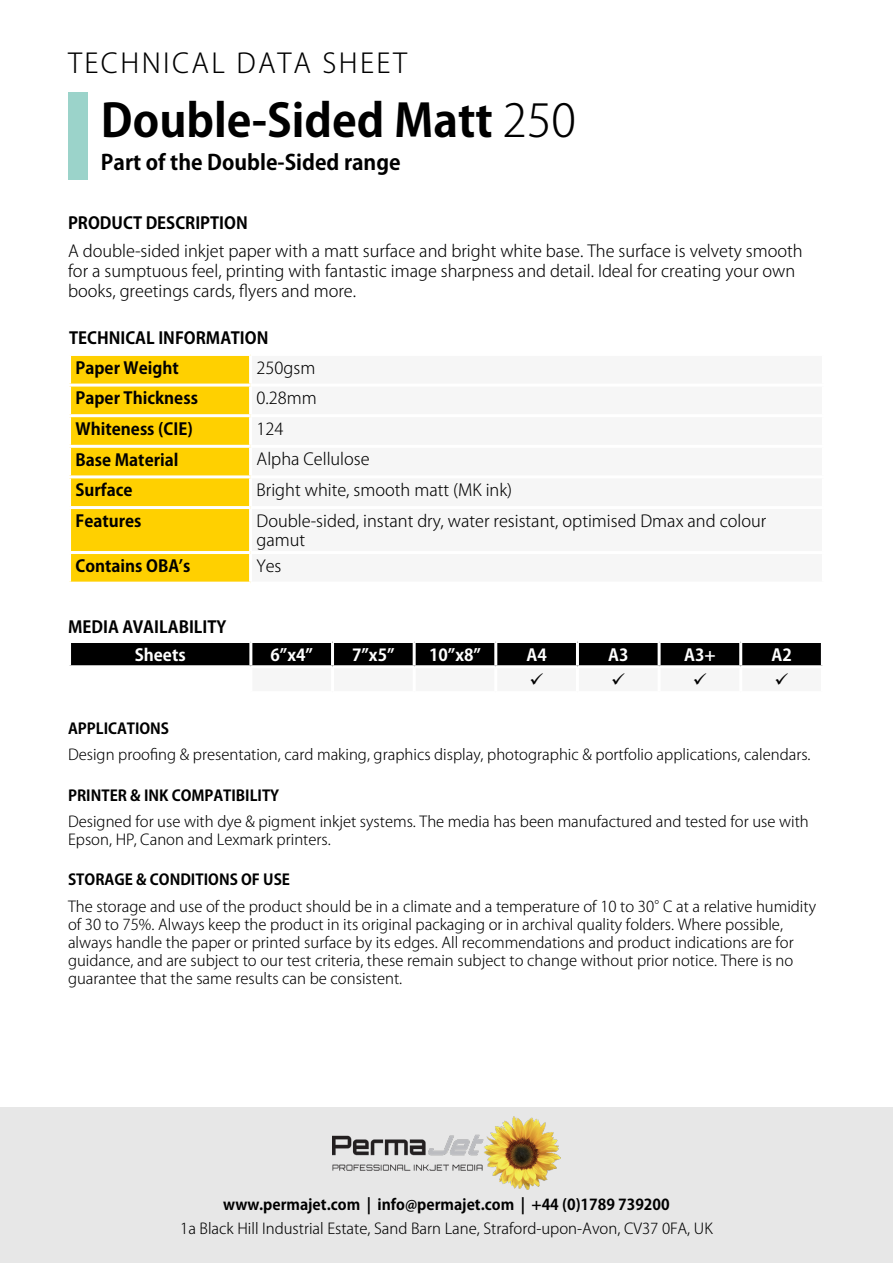
<style>
.page{position:relative;width:893px;height:1263px;background:#fff}
.page>*{position:absolute;margin:0;border:0;box-sizing:border-box;transform-origin:0 0}
.t1{font:700 45px "Koz Go Pro";color:#000}
.t2{font:300 27px "Koz Go Pro";letter-spacing:.09em;color:#000}
.t3{font:700 21px "Koz Go Pro";color:#000}
.t4{font:300 16.5px/19.8px "Koz Go Pro";color:#000}
.t5{font:700 16.5px "Koz Go Pro";color:#000}
.t6{font:700 16.5px "Koz Go Pro";color:#fff}
.t7{font:300 15px/18px "Koz Go Pro";color:#000}
.t8{font:700 15px "Koz Go Pro";color:#000}
.s1{font-weight:300}
</style>
<div class="page">
<div style="left:0;top:1107px;width:893px;height:156px;background:#e7e7e7"></div>
<div style="left:68px;top:92px;width:20px;height:87px;background:#9bd3ca"></div>
<img style="left:333px;top:1116px;width:227px;height:73px">
<div style="left:71px;top:356px;width:178px;height:226px;background:#ffd000"></div>
<hr style="left:68px;top:384px;width:183px;height:3px;background:#fff">
<hr style="left:68px;top:414px;width:183px;height:3px;background:#fff">
<hr style="left:68px;top:445px;width:183px;height:3px;background:#fff">
<hr style="left:68px;top:475px;width:183px;height:3px;background:#fff">
<hr style="left:68px;top:506px;width:183px;height:3px;background:#fff">
<hr style="left:68px;top:551px;width:183px;height:3px;background:#fff">
<svg style="left:70px;top:641px;width:752px;height:26px;background:#2b2b2b"></svg>
<h2 class="t2" style="left:68px;top:46px;width:341px">TECHNICAL DATA SHEET</h2>
<h1 class="t1" style="left:101px;top:91px;width:477px">Double-Sided Matt <span class="s1">250</span></h1>
<h3 class="t3" style="left:101px;top:149px;width:301px">Part of the Double-Sided range</h3>
<p class="t5" style="left:68px;top:212px;width:181px">PRODUCT DESCRIPTION</p>
<p class="t4" style="left:68px;top:241px;width:736px">A double-sided inkjet paper with a matt surface and bright white base. The surface is velvety smooth for a sumptuous feel, printing with fantastic image sharpness and detail. Ideal for creating your own books, greetings cards, flyers and more.</p>
<p class="t5" style="left:69px;top:328px;width:201px">TECHNICAL INFORMATION</p>
<p class="t5" style="left:76px;top:357px;width:105px">Paper Weight</p>
<p class="t4" style="left:257px;top:358px;width:60px">250gsm</p>
<p class="t5" style="left:76px;top:388px;width:124px">Paper Thickness</p>
<p class="t4" style="left:257px;top:388px;width:62px">0.28mm</p>
<p class="t5" style="left:76px;top:418px;width:119px">Whiteness (CIE)</p>
<p class="t4" style="left:257px;top:419px;width:28px">124</p>
<p class="t5" style="left:76px;top:449px;width:104px">Base Material</p>
<p class="t4" style="left:257px;top:450px;width:115px">Alpha Cellulose</p>
<p class="t5" style="left:76px;top:479px;width:59px">Surface</p>
<p class="t4" style="left:257px;top:480px;width:257px">Bright white, smooth matt (MK ink)</p>
<p class="t5" style="left:76px;top:510px;width:68px">Features</p>
<p class="t4" style="left:257px;top:511px;width:511px">Double-sided, instant dry, water resistant, optimised Dmax and colour gamut</p>
<p class="t5" style="left:76px;top:555px;width:117px">Contains OBA’s</p>
<p class="t4" style="left:257px;top:556px;width:26px">Yes</p>
<p class="t5" style="left:68px;top:616px;width:160px">MEDIA AVAILABILITY</p>
<p class="t6" style="left:135px;top:644px;width:52px">Sheets</p>
<p class="t6" style="left:270px;top:644px;width:44px">6”x4”</p>
<p class="t6" style="left:352px;top:644px;width:44px">7”x5”</p>
<p class="t6" style="left:429px;top:644px;width:53px">10”x8”</p>
<p class="t6" style="left:526px;top:644px;width:22px">A4</p>
<p class="t6" style="left:608px;top:644px;width:22px">A3</p>
<p class="t6" style="left:684px;top:644px;width:33px">A3+</p>
<p class="t6" style="left:771px;top:644px;width:22px">A2</p>
<p class="t8" style="left:68px;top:719px;width:103px">APPLICATIONS</p>
<p class="t7" style="left:68px;top:746px;width:744px">Design proofing &amp; presentation, card making, graphics display, photographic &amp; portfolio applications, calendars.</p>
<p class="t8" style="left:68px;top:785px;width:213px">PRINTER &amp; INK COMPATIBILITY</p>
<p class="t7" style="left:68px;top:813px;width:742px">Designed for use with dye &amp; pigment inkjet systems. The media has been manufactured and tested for use with<br>Epson, HP, Canon and Lexmark printers.</p>
<p class="t8" style="left:68px;top:870px;width:224px">STORAGE &amp; CONDITIONS OF USE</p>
<p class="t7" style="left:68px;top:897px;width:750px">The storage and use of the product should be in a climate and a temperature of 10 to 30°C at a relative humidity of 30 to 75%. Always keep the product in its original packaging or in archival quality folders. Where possible, always handle the paper or printed surface by its edges. All recommendations and product indications are for guidance, and are subject to our test criteria, these remain subject to change without prior notice. There is no guarantee that the same results can be consistent.</p>
<p class="t8" style="left:223px;top:1194px;width:448px">www.permajet.com | info@permajet.com | +44 (0)1789 739200</p>
<p class="t7" style="left:180px;top:1219px;width:534px">1a Black Hill Industrial Estate, Sand Barn Lane, Straford-upon-Avon, CV37 0FA, UK</p>
</div>
